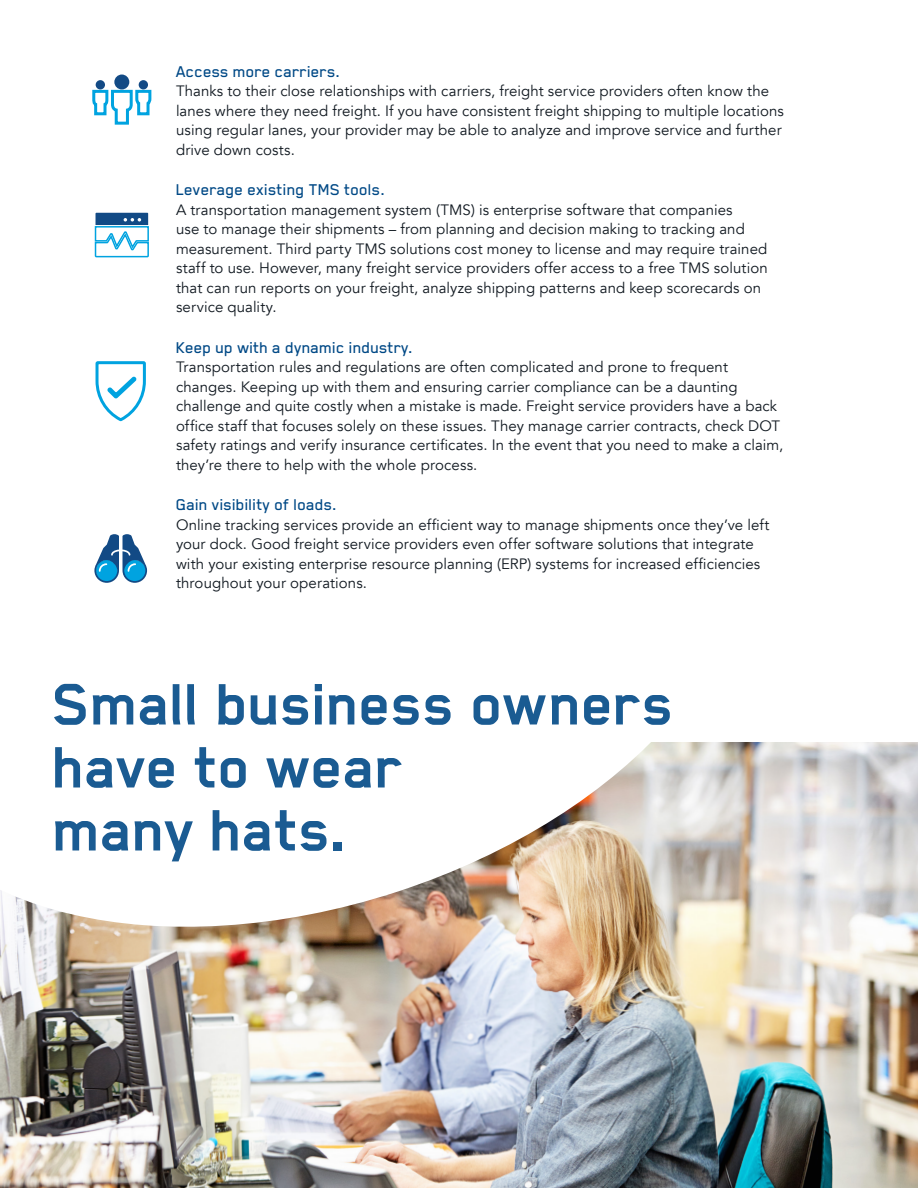
<style>
.page{position:relative;width:918px;height:1188px;background:#fff}
.page>*{position:absolute;margin:0;border:0;box-sizing:border-box;transform-origin:0 0}
.t1{font:700 67.5px/63px "Blender Pro";letter-spacing:-.005em;color:#004986}
.t2{font:500 18px "Blender Pro";color:#004986}
.t3{font:15px/19.5px "Avenir";letter-spacing:.005em;color:#101820}
</style>
<div class="page">
<img style="left:0;top:742px;width:918px;height:446px">
<svg style="left:0;top:361px;width:784px;height:607px"></svg>
<svg style="left:92px;top:88px;width:60px;height:37px"></svg>
<div style="left:139px;top:80px;width:9px;height:9px;background:#124a85;border-radius:50%"></div>
<div style="left:96px;top:80px;width:9px;height:9px;background:#124a85;border-radius:50%"></div>
<div style="left:114px;top:75px;width:15px;height:14px;background:#124a85;border-radius:50%"></div>
<svg style="left:94px;top:213px;width:55px;height:45px"></svg>
<svg style="left:94px;top:534px;width:53px;height:49px"></svg>
<p class="t2" style="left:176px;top:62px;width:166px">Access more carriers.</p>
<p class="t3" style="left:176px;top:81px;width:609px">Thanks to their close relationships with carriers, freight service providers often know the lanes where they need freight. If you have consistent freight shipping to multiple locations using regular lanes, your provider may be able to analyze and improve service and further drive down costs.</p>
<p class="t2" style="left:176px;top:180px;width:211px">Leverage existing TMS tools.</p>
<p class="t3" style="left:176px;top:200px;width:593px">A transportation management system (TMS) is enterprise software that companies<br>use to manage their shipments – from planning and decision making to tracking and measurement. Third party TMS solutions cost money to license and may require trained staff to use. However, many freight service providers offer access to a free TMS solution that can run reports on your freight, analyze shipping patterns and keep scorecards on service quality.</p>
<p class="t2" style="left:176px;top:338px;width:239px">Keep up with a dynamic industry.</p>
<p class="t3" style="left:176px;top:357px;width:609px">Transportation rules and regulations are often complicated and prone to frequent changes. Keeping up with them and ensuring carrier compliance can be a daunting challenge and quite costly when a mistake is made. Freight service providers have a back office staff that focuses solely on these issues. They manage carrier contracts, check DOT safety ratings and verify insurance certificates. In the event that you need to make a claim, they’re there to help with the whole process.</p>
<p class="t2" style="left:176px;top:495px;width:163px">Gain visibility of loads.</p>
<p class="t3" style="left:176px;top:515px;width:595px">Online tracking services provide an efficient way to manage shipments once they’ve left your dock. Good freight service providers even offer software solutions that integrate with your existing enterprise resource planning (ERP) systems for increased efficiencies throughout your operations.</p>
<h1 class="t1" style="left:53px;top:672px;width:623px">Small business owners have to wear<br>many hats.</h1>
</div>
